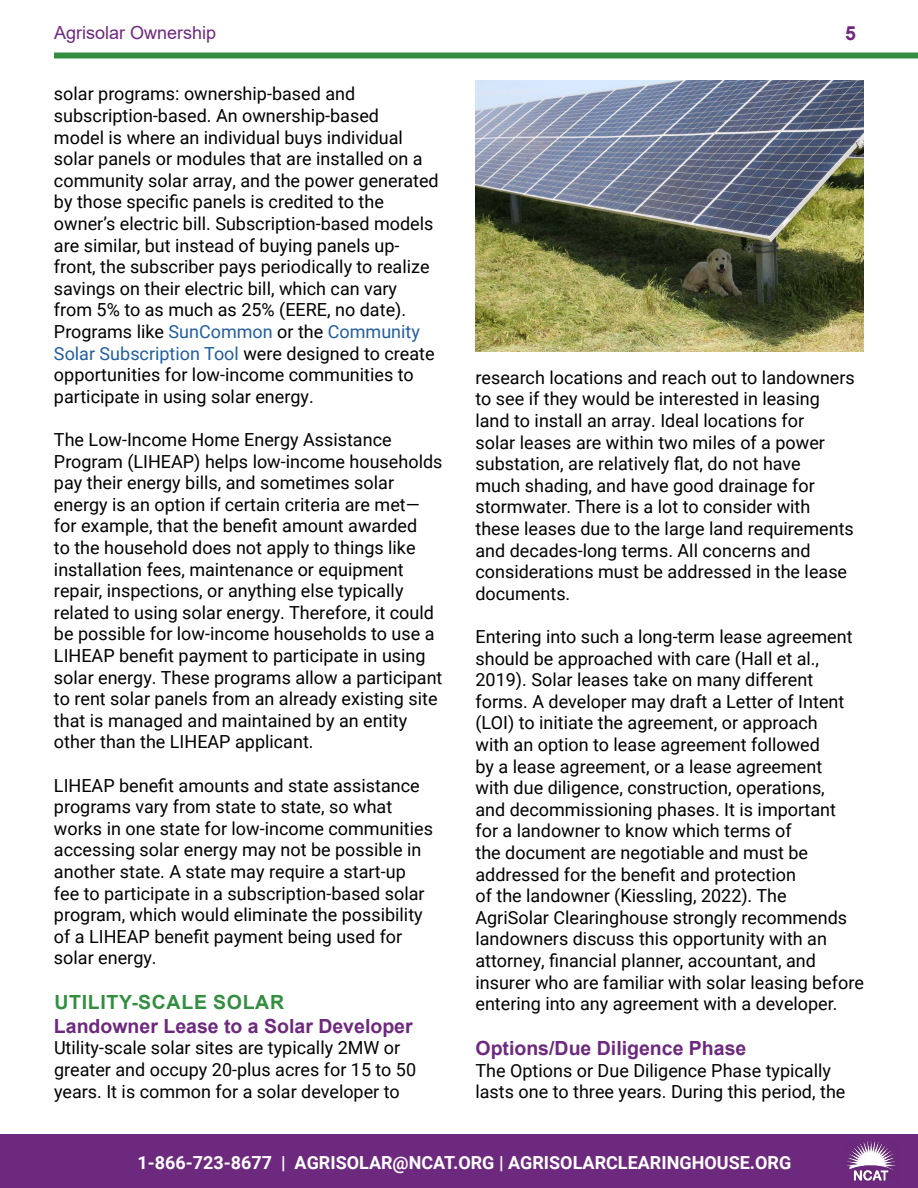
<style>
.page{position:relative;width:918px;height:1188px;background:#fff}
.page>*{position:absolute;margin:0;border:0;box-sizing:border-box;transform-origin:0 0}
.t1{font:700 19.5px "Arial";color:#6d297e}
.t2{font:700 19.5px "Arial";letter-spacing:.035em;color:#338e41}
.t3{font:18px/21.6px "Roboto";color:#000}
.t4{font:700 18px "Roboto";color:#fff}
.t5{font:18px "Arial";color:#6d297e}
.s1{color:#215e9e}
</style>
<div class="page">
<div style="left:54px;top:52px;width:864px;height:6px;background:#338e41"></div>
<div style="left:0;top:1134px;width:918px;height:54px;background:#6d297e"></div>
<img style="left:848px;top:1142px;width:48px;height:39px">
<img style="left:476px;top:81px;width:387px;height:271px">
<p class="t5" style="left:54px;top:20px;width:164px">Agrisolar Ownership</p>
<p class="t3" style="left:54px;top:82px;width:386px">solar programs: ownership-based and subscription-based. An ownership-based<br>model is where an individual buys individual solar panels or modules that are installed on a community solar array, and the power generated by those specific panels is credited to the owner’s electric bill. Subscription-based models are similar, but instead of buying panels up&shy;front, the subscriber pays periodically to realize savings on their electric bill, which can vary from 5% to as much as 25% (EERE, no date).<br>Programs like <span class="s1">SunCommon</span> or the <span class="s1">Community Solar Subscription Tool</span> were designed to create opportunities for low-income communities to participate in using solar energy.</p>
<p class="t3" style="left:54px;top:428px;width:390px">The Low-Income Home Energy Assistance Program (LIHEAP) helps low-income households pay their energy bills, and sometimes solar energy is an option if certain criteria are met— for example, that the benefit amount awarded<br>to the household does not apply to things like installation fees, maintenance or equipment repair, inspections, or anything else typically related to using solar energy. Therefore, it could be possible for low-income households to use a LIHEAP benefit payment to participate in using solar energy. These programs allow a participant to rent solar panels from an already existing site that is managed and maintained by an entity other than the LIHEAP applicant.</p>
<p class="t3" style="left:54px;top:774px;width:381px">LIHEAP benefit amounts and state assistance programs vary from state to state, so what works in one state for low-income communities accessing solar energy may not be possible in another state. A state may require a start-up fee to participate in a subscription-based solar program, which would eliminate the possibility of a LIHEAP benefit payment being used for solar energy.</p>
<p class="t2" style="left:54px;top:989px;width:231px">UTILITY-SCALE SOLAR</p>
<p class="t1" style="left:54px;top:1012px;width:360px">Landowner Lease to a Solar Developer</p>
<p class="t3" style="left:54px;top:1036px;width:364px">Utility-scale solar sites are typically 2MW or greater and occupy 20-plus acres for 15 to 50 years. It is common for a solar developer to</p>
<p class="t1" style="left:845px;top:19px;width:12px">5</p>
<p class="t3" style="left:476px;top:366px;width:381px">research locations and reach out to landowners to see if they would be interested in leasing land to install an array. Ideal locations for<br>solar leases are within two miles of a power substation, are relatively flat, do not have<br>much shading, and have good drainage for stormwater. There is a lot to consider with these leases due to the large land requirements and decades-long terms. All concerns and considerations must be addressed in the lease documents.</p>
<p class="t3" style="left:475px;top:625px;width:390px">Entering into such a long-term lease agreement should be approached with care (Hall et al., 2019). Solar leases take on many different forms. A developer may draft a Letter of Intent (LOI) to initiate the agreement, or approach<br>with an option to lease agreement followed<br>by a lease agreement, or a lease agreement<br>with due diligence, construction, operations,<br>and decommissioning phases. It is important<br>for a landowner to know which terms of<br>the document are negotiable and must be addressed for the benefit and protection<br>of the landowner (Kiessling, 2022). The AgriSolar Clearinghouse strongly recommends landowners discuss this opportunity with an attorney, financial planner, accountant, and insurer who are familiar with solar leasing before entering into any agreement with a developer.</p>
<p class="t1" style="left:476px;top:1035px;width:272px">Options/Due Diligence Phase</p>
<p class="t3" style="left:476px;top:1059px;width:371px">The Options or Due Diligence Phase typically lasts one to three years. During this period, the</p>
<p class="t4" style="left:138px;top:1150px;width:655px">1-866-723-8677 | AGRISOLAR@NCAT.ORG | AGRISOLARCLEARINGHOUSE.ORG</p>
</div>
